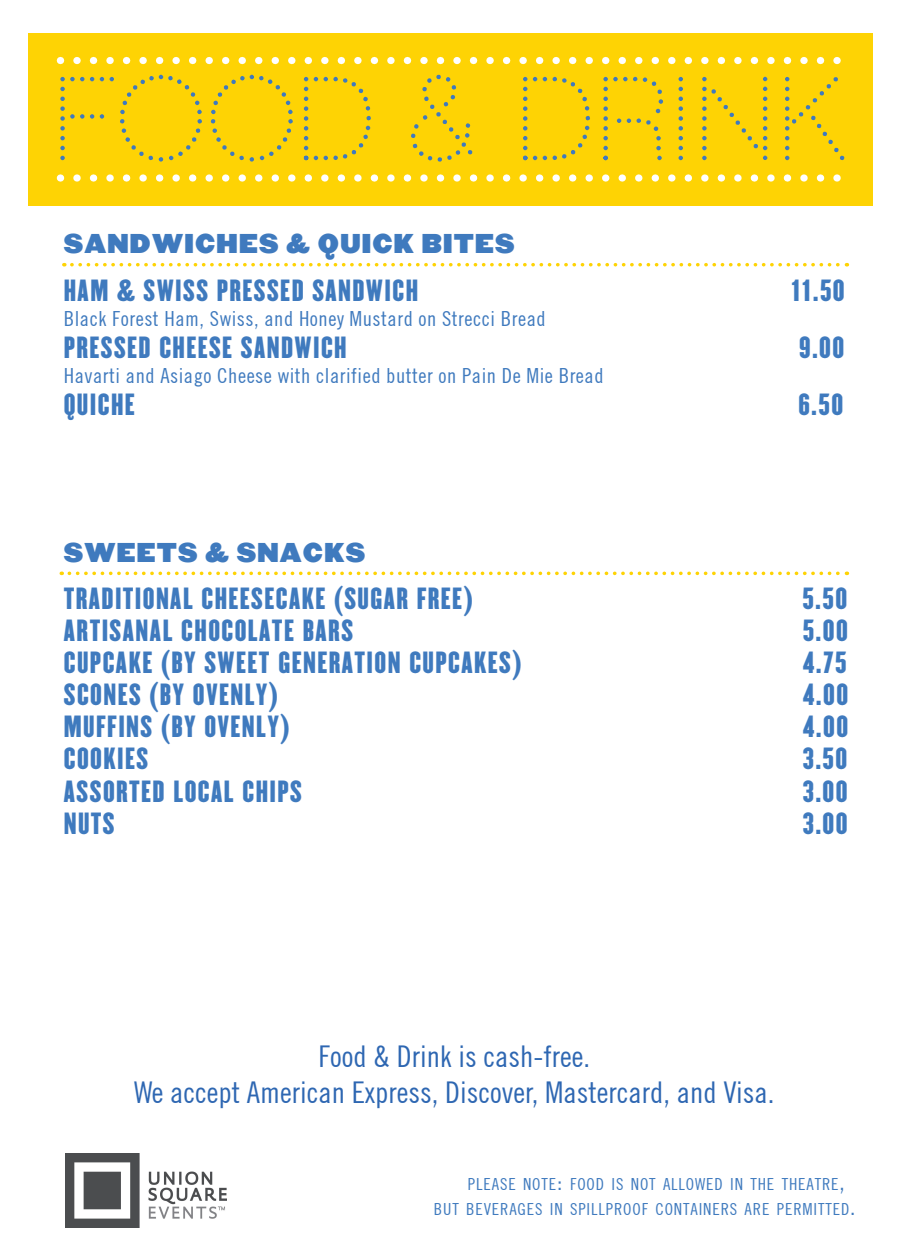
<style>
.page{position:relative;width:900px;height:1260px;background:#fff}
.page>*{position:absolute;margin:0;border:0;box-sizing:border-box;transform-origin:0 0}
.t1{font:condensed 30px/36px "Trade Gothic No.18";color:#2e67b2;text-align:center}
.t2{font:26.75px "Champion Liteweight";letter-spacing:.05em;color:#3f7abe}
.t3{font:23.75px "Champion Heviweight";letter-spacing:.05em;color:#3f7abe}
.t4{font:condensed 20.75px "Trade Gothic No.18";letter-spacing:.025em;color:#3f7abe}
.t5{font:condensed 16.75px/24.2px "Trade Gothic No.18";letter-spacing:.05em;color:#3f7abe}
.s1{font-size:23.75px}
</style>
<div class="page">
<img style="left:65px;top:1153px;width:161px;height:74px">
<svg style="left:72px;top:263px;width:775px;height:3px"></svg>
<svg style="left:69px;top:572px;width:778px;height:3px"></svg>
<div style="left:28px;top:33px;width:844px;height:172px;background:#fed304"></div>
<svg style="left:110px;top:77px;width:4px;height:4px"></svg>
<svg style="left:100px;top:114px;width:4px;height:5px"></svg>
<svg style="left:100px;top:77px;width:4px;height:4px"></svg>
<svg style="left:90px;top:114px;width:4px;height:5px"></svg>
<svg style="left:90px;top:77px;width:4px;height:4px"></svg>
<svg style="left:60px;top:156px;width:5px;height:4px"></svg>
<svg style="left:60px;top:146px;width:5px;height:4px"></svg>
<svg style="left:60px;top:97px;width:24px;height:43px"></svg>
<svg style="left:60px;top:87px;width:5px;height:4px"></svg>
<svg style="left:60px;top:77px;width:24px;height:4px"></svg>
<svg style="left:120px;top:75px;width:82px;height:87px"></svg>
<svg style="left:211px;top:75px;width:82px;height:87px"></svg>
<svg style="left:304px;top:77px;width:67px;height:83px"></svg>
<svg style="left:411px;top:74px;width:62px;height:88px"></svg>
<svg style="left:523px;top:77px;width:67px;height:83px"></svg>
<svg style="left:603px;top:77px;width:60px;height:83px"></svg>
<svg style="left:679px;top:156px;width:4px;height:4px"></svg>
<svg style="left:679px;top:146px;width:4px;height:4px"></svg>
<svg style="left:679px;top:97px;width:4px;height:43px"></svg>
<svg style="left:679px;top:87px;width:4px;height:4px"></svg>
<svg style="left:679px;top:77px;width:4px;height:4px"></svg>
<svg style="left:702px;top:77px;width:65px;height:83px"></svg>
<svg style="left:785px;top:77px;width:60px;height:83px"></svg>
<svg style="left:60px;top:174px;width:781px;height:8px"></svg>
<svg style="left:60px;top:57px;width:781px;height:7px"></svg>
<p class="t3" style="left:64px;top:224px;width:452px">SANDWICHES &amp; QUICK BITES</p>
<p class="t2" style="left:64px;top:268px;width:356px">HAM &amp; SWISS PRESSED SANDWICH</p>
<p class="t2" style="left:792px;top:268px;width:54px">11.50</p>
<p class="t4" style="left:64px;top:306px;width:483px">Black Forest Ham, Swiss, and Honey Mustard on Strecci Bread</p>
<p class="t2" style="left:64px;top:326px;width:284px">PRESSED CHEESE SANDWICH</p>
<p class="t2" style="left:799px;top:326px;width:47px">9.00</p>
<p class="t4" style="left:64px;top:363px;width:541px">Havarti and Asiago Cheese with clarified butter on Pain De Mie Bread</p>
<p class="t2" style="left:64px;top:383px;width:73px">QUICHE</p>
<p class="t2" style="left:798px;top:383px;width:46px">6.50</p>
<p class="t3" style="left:64px;top:533px;width:303px">SWEETS &amp; SNACKS</p>
<p class="t2" style="left:64px;top:576px;width:410px">TRADITIONAL CHEESECAKE (SUGAR FREE)</p>
<p class="t2" style="left:802px;top:576px;width:46px">5.50</p>
<p class="t2" style="left:64px;top:608px;width:291px">ARTISANAL CHOCOLATE BARS</p>
<p class="t2" style="left:803px;top:608px;width:47px">5.00</p>
<p class="t2" style="left:64px;top:640px;width:459px">CUPCAKE (BY SWEET GENERATION CUPCAKES)</p>
<p class="t2" style="left:803px;top:640px;width:45px">4.75</p>
<p class="t2" style="left:64px;top:673px;width:215px">SCONES (BY OVENLY)</p>
<p class="t2" style="left:803px;top:673px;width:47px">4.00</p>
<p class="t2" style="left:64px;top:705px;width:227px">MUFFINS (BY OVENLY)</p>
<p class="t2" style="left:803px;top:705px;width:47px">4.00</p>
<p class="t2" style="left:64px;top:737px;width:86px">COOKIES</p>
<p class="t2" style="left:803px;top:737px;width:46px">3.50</p>
<p class="t2" style="left:64px;top:769px;width:240px">ASSORTED LOCAL CHIPS</p>
<p class="t2" style="left:803px;top:769px;width:46px">3.00</p>
<p class="t2" style="left:64px;top:801px;width:52px">NUTS</p>
<p class="t2" style="left:803px;top:801px;width:46px">3.00</p>
<p class="t1" style="left:134px;top:1038px;width:642px">Food &amp; Drink is cash-free.<br>We accept American Express, Discover, Mastercard, and Visa.</p>
<p class="t5" style="left:434px;top:1172px;width:423px;text-indent:34px">PLEASE NOTE<span class="s1">:</span> FOOD IS NOT ALLOWED IN THE THEATRE<span class="s1">,<br></span>BUT BEVERAGES IN SPILLPROOF CONTAINERS ARE PERMITTED<span class="s1">.</span></p>
</div>
